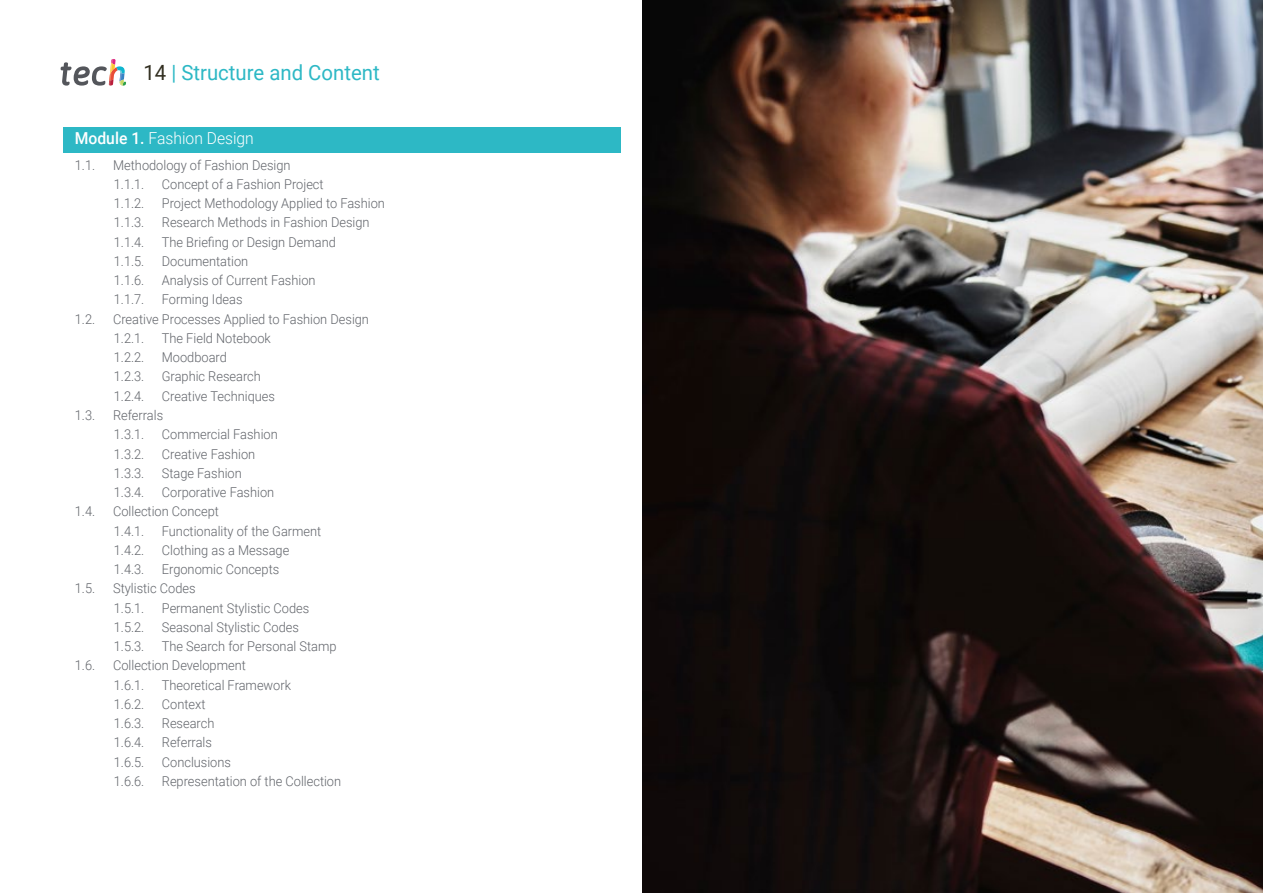
<style>
.page{position:relative;width:1263px;height:893px;background:#fff}
.page>*{position:absolute;margin:0;border:0;box-sizing:border-box;transform-origin:0 0}
.t1{font:21px "Roboto";color:#2db8c5}
.t2{font:300 16.5px "Roboto";color:#fff;scale:.95 1}
.t3{font:300 13.5px/19.2px "Roboto";color:#61646a;scale:.95 1}
.s1{color:#312e20}
.s2{font-weight:500}
</style>
<div class="page">
<div style="left:64px;top:128px;width:557px;height:25px;background:#2db8c5"></div>
<svg style="left:61px;top:59px;width:65px;height:27px"></svg>
<img style="left:642px;top:0;width:621px;height:893px">
<h1 class="t1" style="left:144px;top:57px;width:238px"><span class="s1">14</span> | Structure and Content</h1>
<p class="t2" style="left:75px;top:127px;width:190px"><span class="s2">Module 1.</span> Fashion Design</p>
<p class="t3" style="left:75px;top:155px;width:23px">1.1.</p>
<p class="t3" style="left:113px;top:155px;width:188px">Methodology of Fashion Design<br>1.1.1.</p>
<p class="t3" style="left:162px;top:174px;width:172px">Concept of a Fashion Project</p>
<p class="t3" style="left:114px;top:193px;width:34px">1.1.2.</p>
<p class="t3" style="left:162px;top:193px;width:236px">Project Methodology Applied to Fashion</p>
<p class="t3" style="left:114px;top:213px;width:34px">1.1.3.</p>
<p class="t3" style="left:162px;top:213px;width:220px">Research Methods in Fashion Design</p>
<p class="t3" style="left:114px;top:232px;width:34px">1.1.4.</p>
<p class="t3" style="left:162px;top:232px;width:185px">The Briefing or Design Demand</p>
<p class="t3" style="left:114px;top:251px;width:34px">1.1.5.</p>
<p class="t3" style="left:162px;top:251px;width:93px">Documentation</p>
<p class="t3" style="left:114px;top:270px;width:34px">1.1.6.</p>
<p class="t3" style="left:162px;top:270px;width:163px">Analysis of Current Fashion</p>
<p class="t3" style="left:114px;top:290px;width:34px">1.1.7.</p>
<p class="t3" style="left:162px;top:290px;width:86px">Forming Ideas</p>
<p class="t3" style="left:75px;top:309px;width:23px">1.2.</p>
<p class="t3" style="left:113px;top:309px;width:271px">Creative Processes Applied to Fashion Design<br>1.2.1.</p>
<p class="t3" style="left:162px;top:328px;width:116px">The Field Notebook</p>
<p class="t3" style="left:114px;top:347px;width:34px">1.2.2.</p>
<p class="t3" style="left:162px;top:347px;width:70px">Moodboard</p>
<p class="t3" style="left:114px;top:367px;width:34px">1.2.3.</p>
<p class="t3" style="left:162px;top:367px;width:106px">Graphic Research</p>
<p class="t3" style="left:114px;top:386px;width:34px">1.2.4.</p>
<p class="t3" style="left:162px;top:386px;width:121px">Creative Techniques</p>
<p class="t3" style="left:75px;top:405px;width:23px">1.3.</p>
<p class="t3" style="left:113px;top:405px;width:54px">Referrals<br>1.3.1.</p>
<p class="t3" style="left:162px;top:424px;width:124px">Commercial Fashion</p>
<p class="t3" style="left:114px;top:444px;width:34px">1.3.2.</p>
<p class="t3" style="left:162px;top:444px;width:100px">Creative Fashion</p>
<p class="t3" style="left:114px;top:463px;width:34px">1.3.3.</p>
<p class="t3" style="left:162px;top:463px;width:86px">Stage Fashion</p>
<p class="t3" style="left:114px;top:482px;width:34px">1.3.4.</p>
<p class="t3" style="left:162px;top:482px;width:120px">Corporative Fashion</p>
<p class="t3" style="left:75px;top:501px;width:23px">1.4.</p>
<p class="t3" style="left:113px;top:501px;width:113px">Collection Concept<br>1.4.1.</p>
<p class="t3" style="left:162px;top:521px;width:169px">Functionality of the Garment</p>
<p class="t3" style="left:114px;top:540px;width:34px">1.4.2.</p>
<p class="t3" style="left:162px;top:540px;width:136px">Clothing as a Message</p>
<p class="t3" style="left:114px;top:559px;width:34px">1.4.3.</p>
<p class="t3" style="left:162px;top:559px;width:125px">Ergonomic Concepts</p>
<p class="t3" style="left:75px;top:578px;width:23px">1.5.</p>
<p class="t3" style="left:113px;top:578px;width:88px">Stylistic Codes<br>1.5.1.</p>
<p class="t3" style="left:162px;top:598px;width:157px">Permanent Stylistic Codes</p>
<p class="t3" style="left:114px;top:617px;width:34px">1.5.2.</p>
<p class="t3" style="left:162px;top:617px;width:146px">Seasonal Stylistic Codes</p>
<p class="t3" style="left:114px;top:636px;width:34px">1.5.3.</p>
<p class="t3" style="left:162px;top:636px;width:185px">The Search for Personal Stamp</p>
<p class="t3" style="left:75px;top:655px;width:23px">1.6.</p>
<p class="t3" style="left:113px;top:655px;width:141px">Collection Development<br>1.6.1.</p>
<p class="t3" style="left:162px;top:675px;width:138px">Theoretical Framework</p>
<p class="t3" style="left:114px;top:694px;width:34px">1.6.2.</p>
<p class="t3" style="left:162px;top:694px;width:47px">Context</p>
<p class="t3" style="left:114px;top:713px;width:34px">1.6.3.</p>
<p class="t3" style="left:162px;top:713px;width:57px">Research</p>
<p class="t3" style="left:114px;top:732px;width:34px">1.6.4.</p>
<p class="t3" style="left:162px;top:732px;width:54px">Referrals</p>
<p class="t3" style="left:114px;top:752px;width:34px">1.6.5.</p>
<p class="t3" style="left:162px;top:752px;width:74px">Conclusions</p>
<p class="t3" style="left:114px;top:771px;width:34px">1.6.6.</p>
<p class="t3" style="left:162px;top:771px;width:190px">Representation of the Collection</p>
</div>
